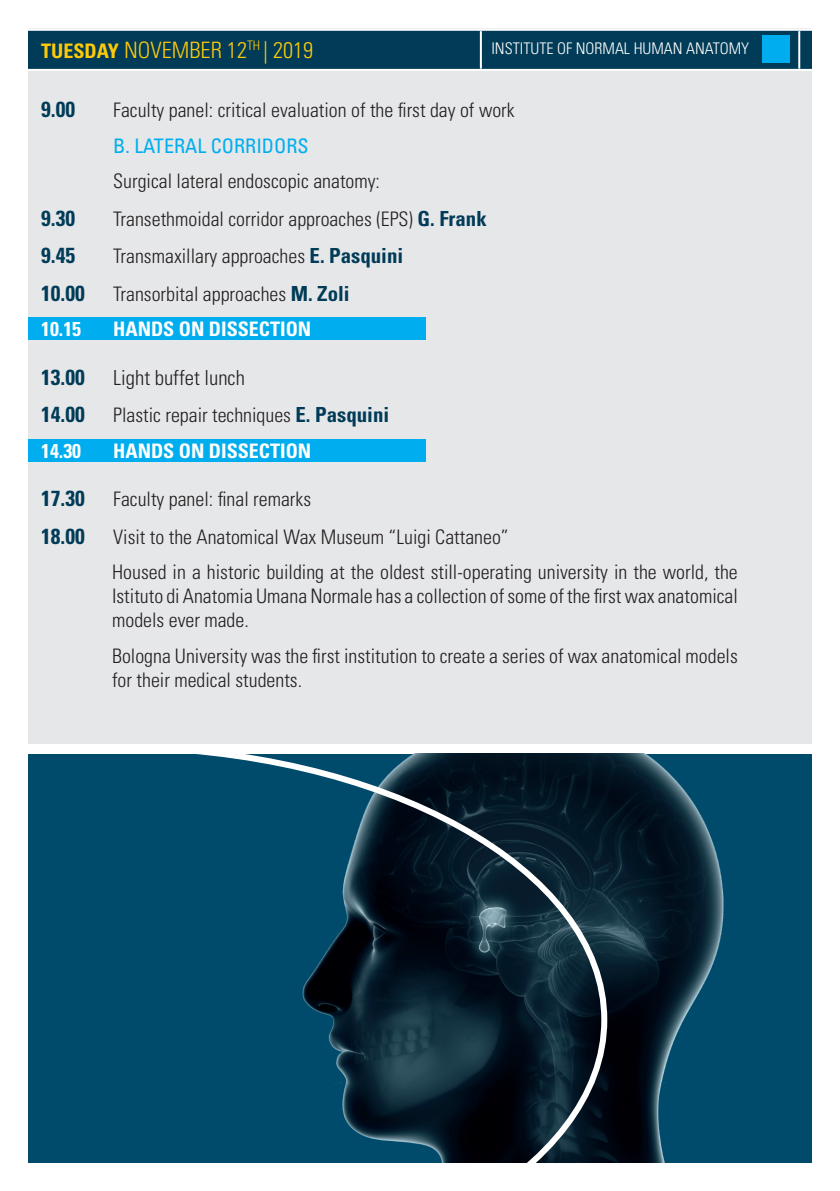
<style>
.page{position:relative;width:840px;height:1191px;background:#fff}
.page>*{position:absolute;margin:0;border:0;box-sizing:border-box;transform-origin:0 0}
.t1{font:300 condensed 22.6px "Univers LT Std";color:#feca0a}
.t2{font:700 condensed 21.8px "Univers LT Std";color:#003b57}
.t3{font:300 condensed 20.8px "Univers LT Std";color:#231f20}
.t4{font:300 condensed 20px/24px "Univers LT Std";color:#231f20;text-align:justify}
.t5{font:700 condensed 20px "Univers LT Std";color:#fff}
.t6{font:condensed 20px "Univers LT Std";color:#00aeef}
.t7{font:700 condensed 20px "Univers LT Std";color:#feca0a}
.t8{font:300 condensed 16px "Univers LT Std";color:#fff}
.s1{font-weight:700;font-size:20.8px;color:#003b57}
</style>
<div class="page">
<div style="left:28px;top:28px;width:783px;height:716px;background:#e6e7e9"></div>
<div style="left:28px;top:30px;width:783px;height:39px;background:#003b57"></div>
<div style="left:11px;top:29px;width:811px;height:42px;border:2px solid #fff"></div>
<hr style="left:479px;top:31px;width:2px;height:38px;background:#fff">
<hr style="left:797px;top:31px;width:2px;height:38px;background:#fff">
<div style="left:762px;top:35px;width:27px;height:27px;background:#00aeef"></div>
<img style="left:607px;top:754px;width:204px;height:408px">
<svg style="left:28px;top:753px;width:579px;height:410px;background:#093b53"></svg>
<div style="left:28px;top:317px;width:398px;height:23px;background:#00aeef"></div>
<div style="left:28px;top:439px;width:398px;height:23px;background:#00aeef"></div>
<p class="t1" style="left:124px;top:36px;width:191px">NOVEMBER 12<sup>TH</sup> | 2019</p>
<p class="t7" style="left:41px;top:39px;width:79px">TUESDAY</p>
<p class="t8" style="left:491px;top:39px;width:259px">INSTITUTE OF NORMAL HUMAN ANATOMY</p>
<p class="t2" style="left:41px;top:96px;width:35px">9.00</p>
<p class="t4" style="left:113px;top:98px;width:402px">Faculty panel: critical evaluation of the first day of work</p>
<p class="t6" style="left:113px;top:133px;width:197px">B. LATERAL CORRIDORS</p>
<p class="t4" style="left:113px;top:169px;width:268px">Surgical lateral endoscopic anatomy:</p>
<p class="t2" style="left:41px;top:204px;width:35px">9.30</p>
<p class="t4" style="left:113px;top:206px;width:375px">Transethmoidal corridor approaches (EPS) <span class="s1">G. Frank</span></p>
<p class="t2" style="left:41px;top:242px;width:35px">9.45</p>
<p class="t4" style="left:113px;top:244px;width:291px">Transmaxillary approaches <span class="s1">E. Pasquini</span></p>
<p class="t2" style="left:41px;top:279px;width:45px">10.00</p>
<p class="t4" style="left:113px;top:281px;width:238px">Transorbital approaches <span class="s1">M. Zoli</span></p>
<p class="t5" style="left:41px;top:316px;width:41px">10.15</p>
<p class="t5" style="left:113px;top:316px;width:199px">HANDS ON DISSECTION</p>
<p class="t2" style="left:41px;top:363px;width:45px">13.00</p>
<p class="t3" style="left:113px;top:365px;width:133px">Light buffet lunch</p>
<p class="t2" style="left:41px;top:401px;width:45px">14.00</p>
<p class="t4" style="left:113px;top:403px;width:277px">Plastic repair techniques <span class="s1">E. Pasquini</span></p>
<p class="t5" style="left:41px;top:438px;width:41px">14.30</p>
<p class="t5" style="left:113px;top:438px;width:199px">HANDS ON DISSECTION</p>
<p class="t2" style="left:41px;top:485px;width:45px">17.30</p>
<p class="t4" style="left:113px;top:487px;width:199px">Faculty panel: final remarks</p>
<p class="t2" style="left:41px;top:523px;width:45px">18.00</p>
<p class="t4" style="left:113px;top:525px;width:397px">Visit to the Anatomical Wax Museum “Luigi Cattaneo”</p>
<p class="t4" style="left:112px;top:560px;width:627px">Housed in a historic building at the oldest still-operating university in the world, the Istituto di Anatomia Umana Normale has a collection of some of the first wax anatomical models ever made.</p>
<p class="t4" style="left:112px;top:643px;width:627px">Bologna University was the first institution to create a series of wax anatomical models for their medical students.</p>
</div>
